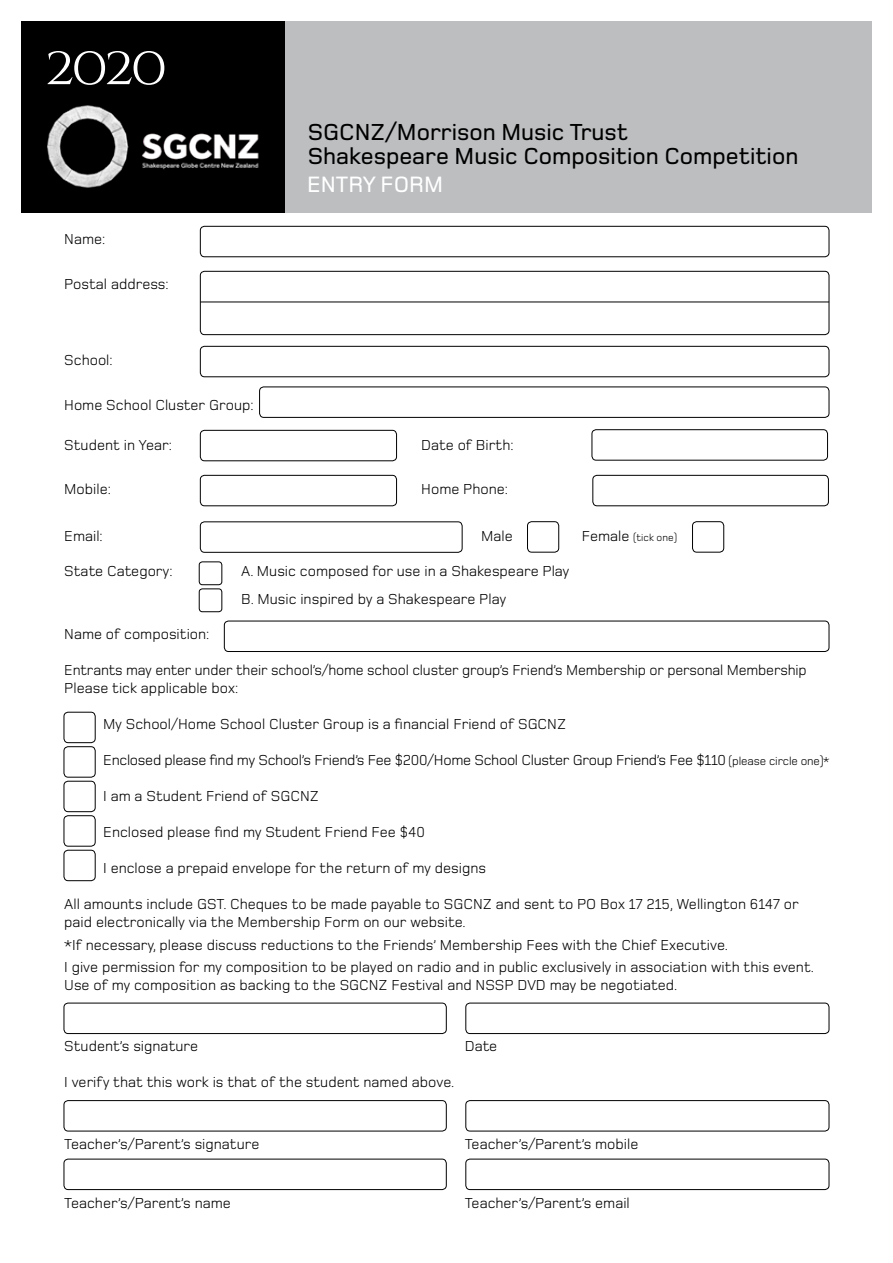
<style>
.page{position:relative;width:893px;height:1263px;background:#fff}
.page>*{position:absolute;margin:0;border:0;box-sizing:border-box;transform-origin:0 0}
.t1{font:54px "Cinzel Decorative";color:#fff}
.t2{font:500 24px/24px "Foundry Monoline";color:#000}
.t3{font:500 23.1px "Foundry Monoline";color:#fff}
.t4{font:15px/18px "Foundry Monoline";color:#000}
.t5{font:15px "Foundry Monoline";letter-spacing:-.02em;color:#000}
.t6{font:10.5px "Foundry Monoline";color:#000}
.s1{font-size:15px}
.s2{font-size:12px}
</style>
<div class="page">
<div style="left:199px;top:562px;width:23px;height:23px;border:1px solid #000;border-radius:3px"></div>
<div style="left:200px;top:226px;width:629px;height:31px;border:1px solid #000;border-radius:4px"></div>
<div style="left:200px;top:271px;width:629px;height:64px;border:1px solid #000;border-radius:4px"></div>
<hr style="left:200px;top:302px;width:629px;height:1px;background:#000">
<div style="left:200px;top:346px;width:629px;height:31px;border:1px solid #000;border-radius:4px"></div>
<div style="left:259px;top:387px;width:570px;height:31px;border:1px solid #000;border-radius:4px"></div>
<div style="left:200px;top:430px;width:197px;height:31px;border:1px solid #000;border-radius:4px"></div>
<div style="left:592px;top:429px;width:236px;height:31px;border:1px solid #000;border-radius:4px"></div>
<div style="left:200px;top:475px;width:197px;height:31px;border:1px solid #000;border-radius:4px"></div>
<div style="left:593px;top:475px;width:236px;height:31px;border:1px solid #000;border-radius:4px"></div>
<div style="left:527px;top:521px;width:32px;height:31px;border:1px solid #000;border-radius:4px"></div>
<div style="left:692px;top:521px;width:32px;height:31px;border:1px solid #000;border-radius:4px"></div>
<div style="left:64px;top:712px;width:31px;height:31px;border:1px solid #000;border-radius:4px"></div>
<div style="left:64px;top:746px;width:31px;height:31px;border:1px solid #000;border-radius:4px"></div>
<div style="left:64px;top:781px;width:31px;height:31px;border:1px solid #000;border-radius:4px"></div>
<div style="left:64px;top:815px;width:31px;height:31px;border:1px solid #000;border-radius:4px"></div>
<div style="left:64px;top:1003px;width:382px;height:31px;border:1px solid #000;border-radius:4px"></div>
<div style="left:466px;top:1003px;width:363px;height:31px;border:1px solid #000;border-radius:4px"></div>
<div style="left:64px;top:1100px;width:382px;height:31px;border:1px solid #000;border-radius:4px"></div>
<div style="left:466px;top:1100px;width:363px;height:31px;border:1px solid #000;border-radius:4px"></div>
<div style="left:64px;top:1159px;width:382px;height:31px;border:1px solid #000;border-radius:4px"></div>
<div style="left:466px;top:1159px;width:363px;height:31px;border:1px solid #000;border-radius:4px"></div>
<div style="left:224px;top:621px;width:605px;height:31px;border:1px solid #000;border-radius:4px"></div>
<div style="left:200px;top:522px;width:262px;height:30px;border:1px solid #000;border-radius:4px"></div>
<div style="left:64px;top:850px;width:31px;height:31px;border:1px solid #000;border-radius:4px"></div>
<div style="left:199px;top:589px;width:23px;height:23px;border:1px solid #000;border-radius:3px"></div>
<div style="left:21px;top:21px;width:851px;height:192px;background:#bcbec0"></div>
<div style="left:21px;top:21px;width:264px;height:192px;background:#000"></div>
<img style="left:47px;top:105px;width:212px;height:83px">
<h1 class="t1" style="left:44px;top:33px;width:124px">2020</h1>
<p class="t4" style="left:64px;top:230px;width:43px">Name:</p>
<p class="t4" style="left:64px;top:275px;width:106px">Postal address:</p>
<h2 class="t2" style="left:308px;top:120px;width:492px">SGCNZ/Morrison Music Trust<br>Shakespeare Music Composition Competition</h2>
<h3 class="t3" style="left:307px;top:172px;width:138px">ENTRY FORM</h3>
<p class="t4" style="left:64px;top:351px;width:50px">School:</p>
<p class="t4" style="left:64px;top:396px;width:191px">Home School Cluster Group:</p>
<p class="t4" style="left:64px;top:436px;width:109px">Student in Year:</p>
<p class="t4" style="left:421px;top:436px;width:94px">Date of Birth:</p>
<p class="t4" style="left:64px;top:480px;width:48px">Mobile:</p>
<p class="t4" style="left:421px;top:480px;width:88px">Home Phone:</p>
<p class="t4" style="left:64px;top:527px;width:40px">Email:</p>
<p class="t4" style="left:481px;top:527px;width:33px">Male</p>
<p class="t6" style="left:582px;top:532px;width:97px"><span class="s1">Female</span> (tick one)</p>
<p class="t4" style="left:64px;top:562px;width:110px">State Category:</p>
<p class="t4" style="left:241px;top:557px;width:330px;line-height:28.2px">A. Music composed for use in a Shakespeare Play<br>B. Music inspired by a Shakespeare Play</p>
<p class="t4" style="left:64px;top:625px;width:147px">Name of composition:</p>
<p class="t4" style="left:64px;top:661px;width:744px">Entrants may enter under their school’s/home school cluster group’s Friend’s Membership or personal Membership<br>Please tick applicable box:</p>
<p class="t4" style="left:103px;top:715px;width:464px">My School/Home School Cluster Group is a financial Friend of SGCNZ</p>
<p class="t5" style="left:103px;top:752px;width:728px">Enclosed please find my School’s Friend’s Fee $200/Home School Cluster Group Friend’s Fee $110 <span class="s2">(please circle one)*</span></p>
<p class="t4" style="left:103px;top:787px;width:217px">I am a Student Friend of SGCNZ</p>
<p class="t4" style="left:103px;top:823px;width:323px">Enclosed please find my Student Friend Fee $40</p>
<p class="t4" style="left:103px;top:859px;width:384px">I enclose a prepaid envelope for the return of my designs</p>
<p class="t4" style="left:64px;top:895px;width:736px">All amounts include GST. Cheques to be made payable to SGCNZ and sent to PO Box 17 215, Wellington 6147 or paid electronically via the Membership Form on our website.</p>
<p class="t4" style="left:64px;top:933px;width:751px;line-height:22.2px">*If necessary, please discuss reductions to the Friends’ Membership Fees with the Chief Executive.<br>I give permission for my composition to be played on radio and in public exclusively in association with this event.</p>
<p class="t4" style="left:64px;top:976px;width:615px">Use of my composition as backing to the SGCNZ Festival and NSSP DVD may be negotiated.</p>
<p class="t4" style="left:64px;top:1036px;width:135px">Student’s signature</p>
<p class="t4" style="left:465px;top:1036px;width:34px">Date</p>
<p class="t4" style="left:64px;top:1072px;width:392px">I verify that this work is that of the student named above.</p>
<p class="t4" style="left:64px;top:1135px;width:197px">Teacher’s/Parent’s signature</p>
<p class="t4" style="left:465px;top:1135px;width:175px">Teacher’s/Parent’s mobile</p>
<p class="t4" style="left:64px;top:1194px;width:168px">Teacher’s/Parent’s name</p>
<p class="t4" style="left:465px;top:1194px;width:167px">Teacher’s/Parent’s email</p>
</div>
